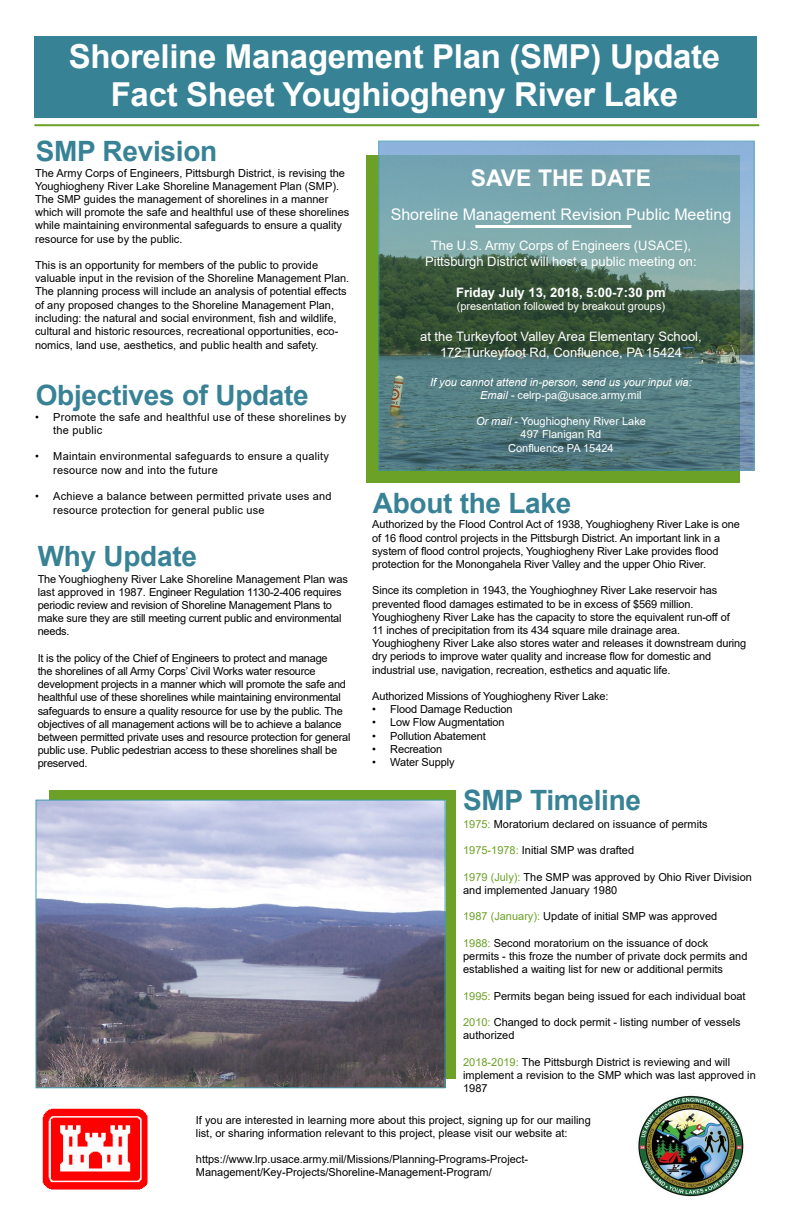
<style>
.page{position:relative;width:792px;height:1224px;background:#fff}
.page>*{position:absolute;margin:0;border:0;box-sizing:border-box;transform-origin:0 0}
.t1{font:700 33px/38px "Arial";letter-spacing:-.01em;color:#fff;text-align:center}
.t2{font:700 28px "Arial";letter-spacing:-.01em;color:#388296}
.t3{font:700 23px "Arial";color:#fff}
.t4{font:16px "Arial";color:#fff}
.t5{font:13px/15.6px "Arial";color:#fff;text-align:center}
.t6{font:700 13px "Arial";color:#fff}
.t7{font:11px/13.2px "Arial";color:#000}
.t8{font:11px/13.2px "Arial";letter-spacing:-.02em;color:#000}
.t9{font:11px/13.2px "Arial";letter-spacing:.02em;color:#000}
.t10{font:11px/13.2px "Arial";color:#fff;text-align:center}
.t11{font:italic 11px/13.2px "Arial";color:#fff;text-align:center}
.s1{font-style:normal}
.s2{font-style:italic}
.s3{color:#6ba126}
</style>
<div class="page">
<div style="left:49px;top:790px;width:407px;height:288px;background:#6ba126"></div>
<div style="left:367px;top:155px;width:373px;height:328px;background:#6ca127"></div>
<div style="left:35px;top:36px;width:722px;height:82px;background:#388296"></div>
<img style="left:42px;top:1108px;width:106px;height:82px">
<hr style="left:34px;top:124px;width:725px;height:2px;background:#6ba126">
<img style="left:380px;top:143px;width:373px;height:326px">
<div style="left:378px;top:141px;width:377px;height:330px;border:1px solid #3f9dac"></div>
<img style="left:38px;top:802px;width:406px;height:284px">
<div style="left:36px;top:800px;width:410px;height:288px;border:1px solid #3f9dac"></div>
<img style="left:638px;top:1095px;width:106px;height:102px">
<hr style="left:475px;top:225px;width:156px;height:3px;background:#fff">
<h1 class="t1" style="left:69px;top:38px;width:653px">Shoreline Management Plan (SMP) Update<br>Fact Sheet Youghiogheny River Lake</h1>
<h2 class="t2" style="left:36px;top:131px;width:183px">SMP Revision</h2>
<p class="t7" style="left:35px;top:166px;width:316px">The Army Corps of Engineers, Pittsburgh District, is revising the Youghiogheny River Lake Shoreline Management Plan (SMP).<br>The SMP guides the management of shorelines in a manner which will promote the safe and healthful use of these shorelines while maintaining environmental safeguards to ensure a quality resource for use by the public.</p>
<p class="t7" style="left:35px;top:258px;width:316px">This is an opportunity for members of the public to provide valuable input in the revision of the Shoreline Management Plan.<br>The planning process will include an analysis of potential effects of any proposed changes to the Shoreline Management Plan, including: the natural and social environment, fish and wildlife, cultural and historic resources, recreational opportunities, eco-</p>
<p class="t7" style="left:35px;top:339px;width:285px">nomics, land use, aesthetics, and public health and safety.</p>
<h2 class="t2" style="left:36px;top:375px;width:275px">Objectives of Update</h2>
<p class="t9" style="left:53px;top:410px;width:294px;text-indent:-18px">• Promote the safe and healthful use of these shorelines by the public</p>
<p class="t9" style="left:53px;top:450px;width:277px;text-indent:-18px">• Maintain environmental safeguards to ensure a quality resource now and into the future</p>
<p class="t9" style="left:53px;top:489px;width:280px;line-height:14.4px;text-indent:-18px">• Achieve a balance between permitted private uses and resource protection for general public use</p>
<h2 class="t2" style="left:38px;top:536px;width:161px">Why Update</h2>
<p class="t8" style="left:38px;top:572px;width:312px">The Youghiogheny River Lake Shoreline Management Plan was last approved in 1987. Engineer Regulation 1130-2-406 requires periodic review and revision of Shoreline Management Plans to make sure they are still meeting current public and environmental needs.</p>
<p class="t8" style="left:38px;top:651px;width:314px">It is the policy of the Chief of Engineers to protect and manage<br>the shorelines of all Army Corps’ Civil Works water resource development projects in a manner which will promote the safe and healthful use of these shorelines while maintaining environmental safeguards to ensure a quality resource for use by the public. The objectives of all management actions will be to achieve a balance between permitted private uses and resource protection for general public use. Public pedestrian access to these shorelines shall be preserved.</p>
<h3 class="t3" style="left:471px;top:162px;width:182px">SAVE THE DATE</h3>
<h3 class="t4" style="left:391px;top:203px;width:342px">Shoreline Management Revision Public Meeting</h3>
<p class="t5" style="left:425px;top:237px;width:273px">The U.S. Army Corps of Engineers (USACE),<br>Pittsburgh District will host a public meeting on:</p>
<p class="t6" style="left:456px;top:283px;width:211px">Friday July 13, 2018, 5:00-7:30 pm</p>
<p class="t10" style="left:457px;top:299px;width:210px">(presentation followed by breakout groups)</p>
<p class="t5" style="left:420px;top:329px;width:283px">at the Turkeyfoot Valley Area Elementary School,<br>172 Turkeyfoot Rd, Confluence, PA 15424</p>
<p class="t11" style="left:430px;top:375px;width:263px">If you cannot attend in-person, send us your input via:<br>Email - <span class="s1">celrp-pa@usace.army.mil</span></p>
<p class="t10" style="left:476px;top:415px;width:171px"><span class="s2">Or mail</span> - Youghiogheny River Lake<br>497 Flanigan Rd<br>Confluence PA 15424</p>
<h2 class="t2" style="left:373px;top:483px;width:200px">About the Lake</h2>
<p class="t7" style="left:372px;top:518px;width:369px">Authorized by the Flood Control Act of 1938, Youghiogheny River Lake is one of 16 flood control projects in the Pittsburgh District. An important link in a system of flood control projects, Youghiogheny River Lake provides flood protection for the Monongahela River Valley and the upper Ohio River.</p>
<p class="t7" style="left:372px;top:584px;width:376px">Since its completion in 1943, the Youghioghney River Lake reservoir has prevented flood damages estimated to be in excess of $569 million.<br>Youghiogheny River Lake has the capacity to store the equivalent run-off of<br>11 inches of precipitation from its 434 square mile drainage area.<br>Youghiogheny River Lake also stores water and releases it downstream during dry periods to improve water quality and increase flow for domestic and industrial use, navigation, recreation, esthetics and aquatic life.</p>
<p class="t7" style="left:372px;top:690px;width:238px">Authorized Missions of Youghiogheny River Lake:</p>
<p class="t7" style="left:372px;top:703px;width:142px">• Flood Damage Reduction</p>
<p class="t7" style="left:372px;top:716px;width:134px">• Low Flow Augmentation</p>
<p class="t7" style="left:372px;top:729px;width:115px">• Pollution Abatement</p>
<p class="t7" style="left:372px;top:742px;width:72px">• Recreation</p>
<p class="t7" style="left:372px;top:756px;width:84px">• Water Supply</p>
<h2 class="t2" style="left:463px;top:781px;width:179px">SMP Timeline</h2>
<p class="t7" style="left:463px;top:818px;width:246px"><span class="s3">1975:</span> Moratorium declared on issuance of permits</p>
<p class="t7" style="left:463px;top:844px;width:173px"><span class="s3">1975-1978:</span> Initial SMP was drafted</p>
<p class="t7" style="left:463px;top:870px;width:290px"><span class="s3">1979 (July):</span> The SMP was approved by Ohio River Division and implemented January 1980</p>
<p class="t7" style="left:463px;top:910px;width:256px"><span class="s3">1987 (January):</span> Update of initial SMP was approved</p>
<p class="t7" style="left:463px;top:936px;width:286px"><span class="s3">1988:</span> Second moratorium on the issuance of dock<br>permits - this froze the number of private dock permits and established a waiting list for new or additional permits</p>
<p class="t7" style="left:463px;top:989px;width:284px"><span class="s3">1995:</span> Permits began being issued for each individual boat</p>
<p class="t7" style="left:463px;top:1016px;width:279px"><span class="s3">2010:</span> Changed to dock permit - listing number of vessels authorized</p>
<p class="t7" style="left:463px;top:1055px;width:294px"><span class="s3">2018-2019:</span> The Pittsburgh District is reviewing and will implement a revision to the SMP which was last approved in<br>1987</p>
<p class="t7" style="left:196px;top:1113px;width:396px">If you are interested in learning more about this project, signing up for our mailing list, or sharing information relevant to this project, please visit our website at:</p>
<p class="t7" style="left:196px;top:1153px;width:334px">https://www.lrp.usace.army.mil/Missions/Planning-Programs-Project-<br>Management/Key-Projects/Shoreline-Management-Program/</p>
</div>
